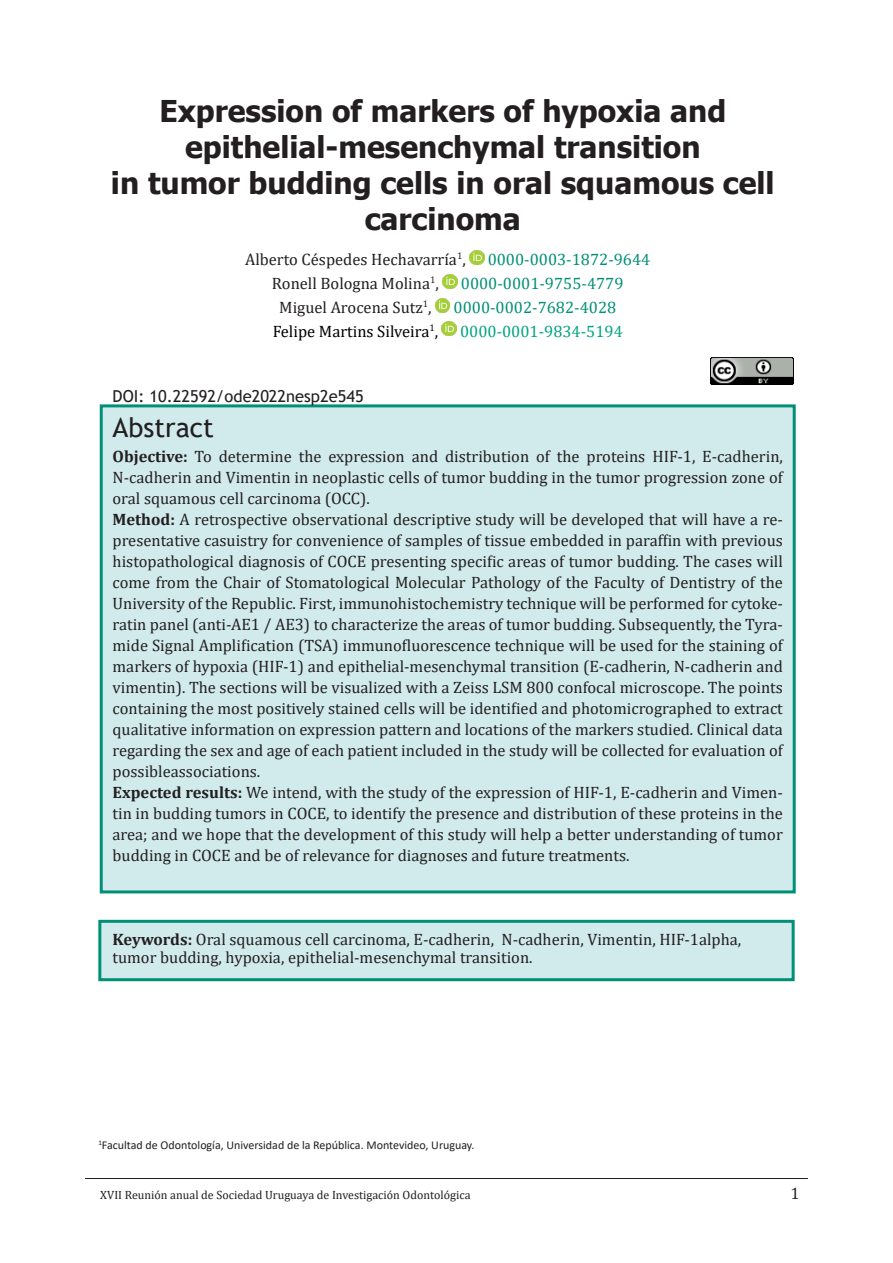
<style>
.page{position:relative;width:893px;height:1263px;background:#fff}
.page>*{position:absolute;margin:0;border:0;box-sizing:border-box;transform-origin:0 0}
.t1{font:700 30px/36px "Tahoma";color:#231f20;text-align:center}
.t2{font:27px "Trebuchet MS";color:#231f20}
.t3{font:16.5px/21px "Cambria";color:#231f20;text-align:justify}
.t4{font:16.5px "Cambria";color:#009076}
.t5{font:16.5px "Trebuchet MS";color:#231f20}
.t6{font:16.5px "Cambria";color:#000}
.t7{font:16.5px "Cambria";color:#00a481}
.t8{font:12px "Calibri";color:#231f20}
.t9{font:12px "Cambria";color:#231f20}
.s1{font-weight:700}
</style>
<div class="page">
<hr style="left:85px;top:1178px;width:723px;height:1px;background:#231f20">
<img style="left:469px;top:251px;width:15px;height:13px">
<img style="left:443px;top:275px;width:14px;height:13px">
<img style="left:435px;top:299px;width:15px;height:13px">
<img style="left:442px;top:322px;width:14px;height:13px">
<img style="left:711px;top:358px;width:83px;height:26px">
<div style="left:100px;top:404px;width:696px;height:489px;background:#d1eaeb;border:3px solid #009076"></div>
<div style="left:98px;top:920px;width:697px;height:61px;background:#d1eaeb;border:3px solid #009076"></div>
<p class="t1" style="left:159px;top:95px;width:568px">Expression of markers of hypoxia and epithelial-mesenchymal transition</p>
<p class="t1" style="left:111px;top:167px;width:665px">in tumor budding cells in oral squamous cell carcinoma</p>
<p class="t3" style="left:245px;top:248px;width:222px">Alberto Céspedes Hechavarría<sup>1</sup>,</p>
<p class="t4" style="left:488px;top:249px;width:164px">0000-0003-1872-9644</p>
<p class="t3" style="left:272px;top:272px;width:168px">Ronell Bologna Molina<sup>1</sup>,</p>
<p class="t4" style="left:461px;top:273px;width:164px">0000-0001-9755-4779</p>
<p class="t3" style="left:279px;top:296px;width:154px">Miguel Arocena Sutz<sup>1</sup>,</p>
<p class="t4" style="left:454px;top:297px;width:164px">0000-0002-7682-4028</p>
<p class="t6" style="left:273px;top:321px;width:167px">Felipe Martins Silveira<sup>1</sup>,</p>
<p class="t7" style="left:460px;top:321px;width:164px">0000-0001-9834-5194</p>
<p class="t5" style="left:113px;top:386px;width:253px">DOI: 10.22592/ode2022nesp2e545</p>
<p class="t2" style="left:113px;top:410px;width:103px">Abstract</p>
<p class="t3" style="left:113px;top:446px;width:672px"><span class="s1">Objective:</span> To determine the expression and distribution of the proteins HIF-1, E-cadherin, N-cadherin and Vimentin in neoplastic cells of tumor budding in the tumor progression zone of oral squamous cell carcinoma (OCC).</p>
<p class="t3" style="left:113px;top:509px;width:672px"><span class="s1">Method:</span> A retrospective observational descriptive study will be developed that will have a re&shy;presentative casuistry for convenience of samples of tissue embedded in paraffin with previous histopathological diagnosis of COCE presenting specific areas of tumor budding. The cases will come from the Chair of Stomatological Molecular Pathology of the Faculty of Dentistry of the University of the Republic. First, immunohistochemistry technique will be performed for cytoke&shy;ratin panel (anti-AE1 / AE3) to characterize the areas of tumor budding. Subsequently, the Tyra&shy;mide Signal Amplification (TSA) immunofluorescence technique will be used for the staining of markers of hypoxia (HIF-1) and epithelial-mesenchymal transition (E-cadherin, N-cadherin and vimentin). The sections will be visualized with a Zeiss LSM 800 confocal microscope. The points containing the most positively stained cells will be identified and photomicrographed to extract qualitative information on expression pattern and locations of the markers studied. Clinical data regarding the sex and age of each patient included in the study will be collected for evaluation of possibleassociations.</p>
<p class="t3" style="left:113px;top:782px;width:672px"><span class="s1">Expected results:</span> We intend, with the study of the expression of HIF-1, E-cadherin and Vimen&shy;tin in budding tumors in COCE, to identify the presence and distribution of these proteins in the area; and we hope that the development of this study will help a better understanding of tumor budding in COCE and be of relevance for diagnoses and future treatments.</p>
<p class="t3" style="left:113px;top:930px;width:630px;line-height:18px"><span class="s1">Keywords:</span> Oral squamous cell carcinoma, E-cadherin, N-cadherin, Vimentin, HIF-1alpha, tumor budding, hypoxia, epithelial-mesenchymal transition.</p>
<p class="t8" style="left:98px;top:1136px;width:378px"><sup>1</sup>Facultad de Odontología, Universidad de la República. Montevideo, Uruguay.</p>
<p class="t9" style="left:100px;top:1188px;width:372px">XVII Reunión anual de Sociedad Uruguaya de Investigación Odontológica</p>
<p class="t3" style="left:790px;top:1183px;width:11px">1</p>
</div>
